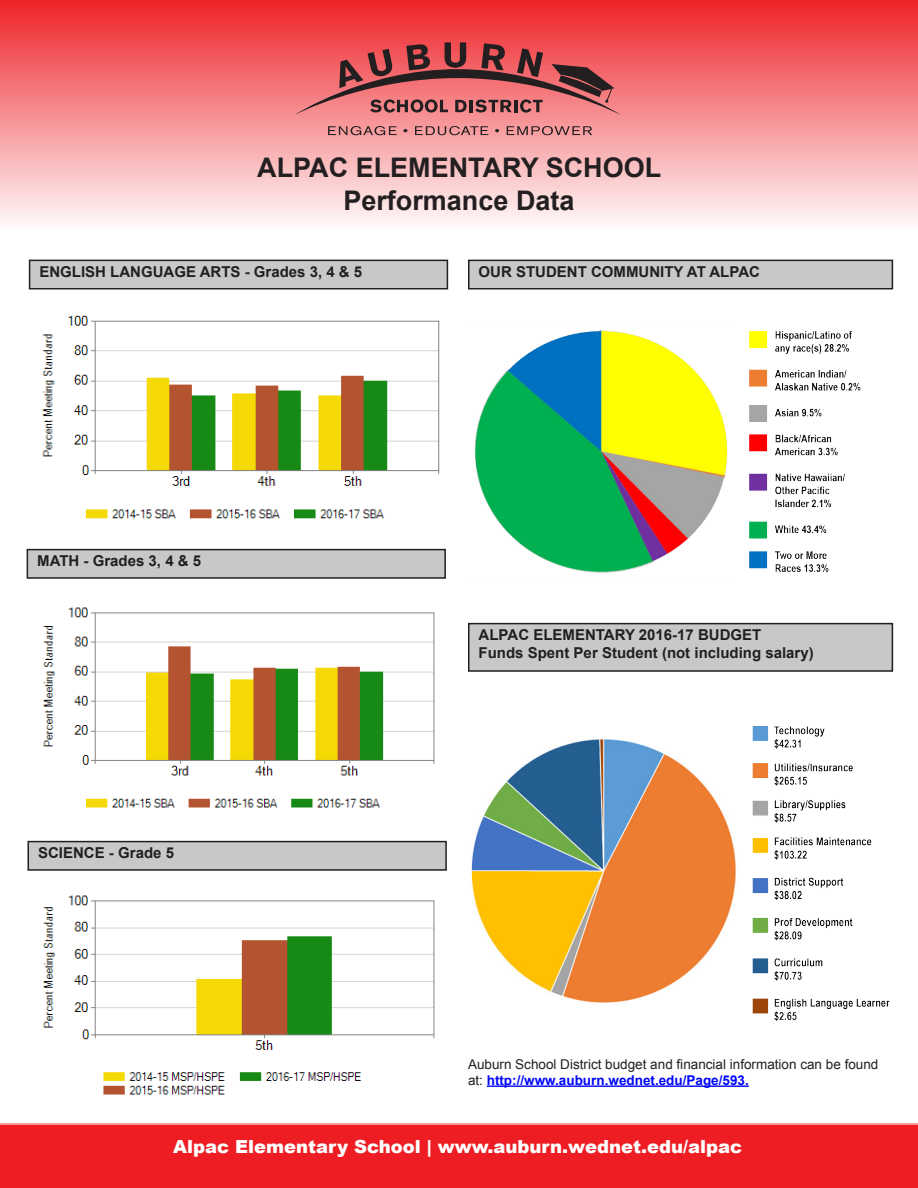
<style>
.page{position:relative;width:918px;height:1188px;background:#fff}
.page>*{position:absolute;margin:0;border:0;box-sizing:border-box;transform-origin:0 0}
.t1{font:700 27px "Arial";color:#231f20}
.t2{font:900 18px "Arial";color:#fff}
.t3{font:700 15px "Arial";color:#231f20}
.t4{font:13.5px/16.2px "Arial";color:#231f20}
.s1{font-weight:700;color:#0006fd}
</style>
<div class="page">
<div style="left:0;top:1123px;width:918px;height:65px;background:#ee1d23"></div>
<div style="left:28px;top:842px;width:418px;height:28px;background:#c7c8ca"></div>
<div style="left:28px;top:841px;width:419px;height:30px;border:2px solid #231f20"></div>
<div style="left:469px;top:624px;width:423px;height:47px;background:#c7c8ca"></div>
<div style="left:468px;top:623px;width:425px;height:49px;border:2px solid #231f20"></div>
<div style="left:27px;top:550px;width:418px;height:28px;background:#c7c8ca"></div>
<div style="left:27px;top:549px;width:419px;height:30px;border:2px solid #231f20"></div>
<div style="left:30px;top:260px;width:417px;height:29px;background:#c7c8ca"></div>
<div style="left:29px;top:260px;width:419px;height:29px;border:2px solid #231f20"></div>
<div style="left:469px;top:260px;width:423px;height:29px;background:#c7c8ca"></div>
<div style="left:468px;top:260px;width:425px;height:29px;border:2px solid #231f20"></div>
<svg style="left:0;top:0;width:918px;height:222px;background:#f68e91"></svg>
<svg style="left:328px;top:126px;width:69px;height:9px"></svg>
<svg style="left:403px;top:129px;width:4px;height:3px"></svg>
<svg style="left:415px;top:126px;width:73px;height:9px"></svg>
<svg style="left:495px;top:129px;width:4px;height:3px"></svg>
<svg style="left:507px;top:126px;width:85px;height:9px"></svg>
<svg style="left:295px;top:42px;width:325px;height:73px;background:#bc585b"></svg>
<img style="left:475px;top:330px;width:253px;height:243px">
<img style="left:42px;top:315px;width:398px;height:204px">
<img style="left:43px;top:607px;width:392px;height:201px">
<img style="left:43px;top:895px;width:392px;height:200px">
<hr style="left:487px;top:1085px;width:262px;height:2px;background:#0006fd">
<img style="left:471px;top:739px;width:265px;height:264px">
<img style="left:752px;top:726px;width:138px;height:295px">
<img style="left:749px;top:331px;width:112px;height:241px">
<p class="t1" style="left:257px;top:150px;width:406px">ALPAC ELEMENTARY SCHOOL</p>
<p class="t1" style="left:343px;top:182px;width:233px">Performance Data</p>
<p class="t3" style="left:39px;top:262px;width:324px">ENGLISH LANGUAGE ARTS - Grades 3, 4 &amp; 5</p>
<p class="t3" style="left:479px;top:262px;width:283px">OUR STUDENT COMMUNITY AT ALPAC</p>
<p class="t3" style="left:37px;top:551px;width:165px">MATH - Grades 3, 4 &amp; 5</p>
<p class="t3" style="left:38px;top:843px;width:137px">SCIENCE - Grade 5</p>
<p class="t3" style="left:479px;top:625px;width:284px">ALPAC ELEMENTARY 2016-17 BUDGET</p>
<p class="t3" style="left:479px;top:643px;width:337px">Funds Spent Per Student (not including salary)</p>
<p class="t4" style="left:468px;top:1056px;width:412px">Auburn School District budget and financial information can be found at: <span class="s1">http://www.auburn.wednet.edu/Page/593.</span></p>
<p class="t2" style="left:173px;top:1134px;width:570px">Alpac Elementary School | www.auburn.wednet.edu/alpac</p>
</div>
